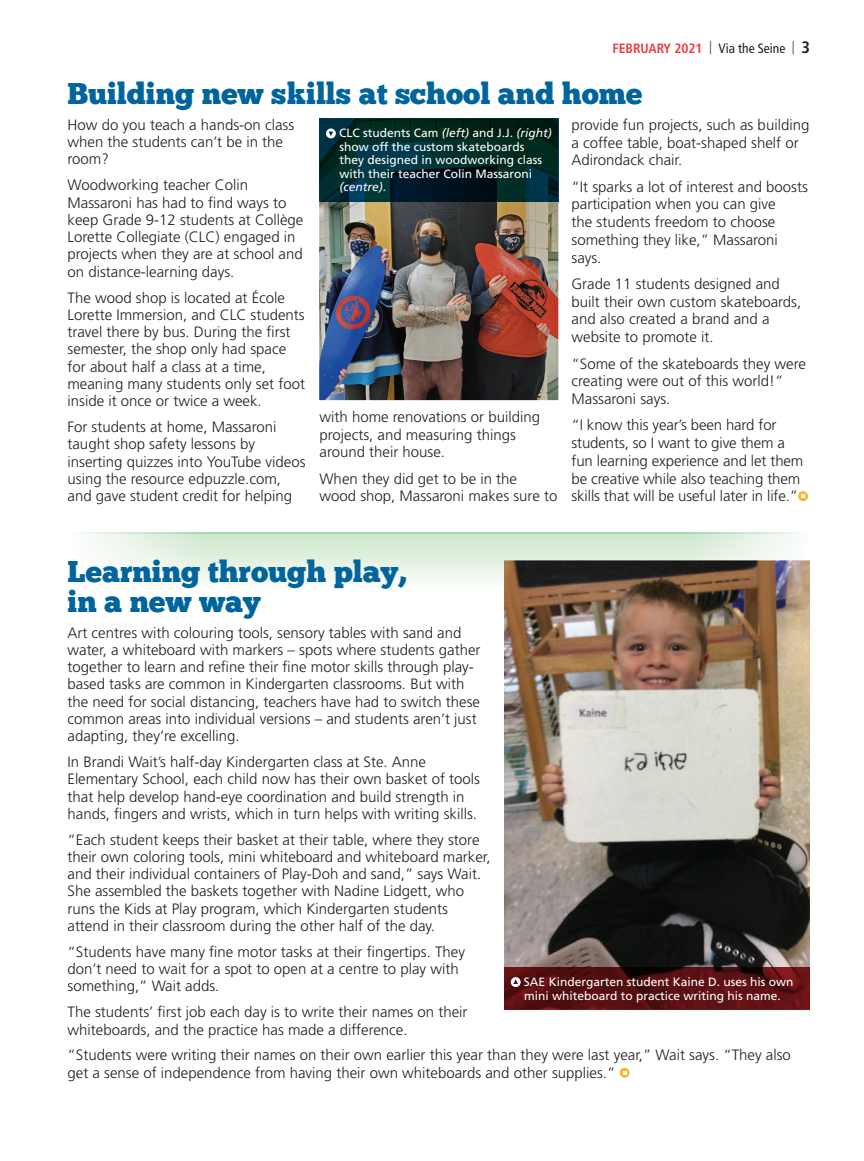
<style>
.page{position:relative;width:864px;height:1161px;background:#fff}
.page>*{position:absolute;margin:0;border:0;box-sizing:border-box;transform-origin:0 0}
.t1{font:30px/30px "Chunk Five";color:#01649c}
.t2{font:300 15px/17.2px "Frutiger LT Std";color:#231f20}
.t3{font:700 condensed 13.5px "Frutiger LT Std";color:#ee3a41}
.t4{font:12px/13.5px "Frutiger LT Std";color:#fff}
.s1{font-weight:300;color:#231f20}
.s2{font-weight:400;color:#231f20}
.s3{font-size:16.5px;color:#231f20}
.s4{font-style:italic}
</style>
<div class="page">
<svg style="left:798px;top:491px;width:10px;height:10px"></svg>
<svg style="left:97px;top:534px;width:693px;height:47px"></svg>
<svg style="left:80px;top:532px;width:722px;height:2px"></svg>
<svg style="left:620px;top:1068px;width:10px;height:10px"></svg>
<img style="left:319px;top:202px;width:239px;height:198px">
<svg style="left:319px;top:118px;width:239px;height:84px;background:#002829"></svg>
<svg style="left:326px;top:128px;width:10px;height:10px"></svg>
<img style="left:504px;top:560px;width:306px;height:407px">
<svg style="left:504px;top:967px;width:306px;height:43px;background:#560f12"></svg>
<svg style="left:511px;top:977px;width:10px;height:10px"></svg>
<p class="t3" style="left:613px;top:40px;width:199px">FEBRUARY 2021 <span class="s1">|</span> <span class="s2">Via the Seine</span> <span class="s1">|</span> <span class="s3">3</span></p>
<h1 class="t1" style="left:68px;top:78px;width:576px">Building new skills at school and home</h1>
<p class="t2" style="left:68px;top:116px;width:228px">How do you teach a hands-on class when the students can’t be in the room?</p>
<p class="t2" style="left:68px;top:177px;width:237px">Woodworking teacher Colin<br>Massaroni has had to find ways to keep Grade 9-12 students at Collège<br>Lorette Collegiate (CLC) engaged in projects when they are at school and on distance-learning days.</p>
<p class="t2" style="left:68px;top:289px;width:239px">The wood shop is located at École Lorette Immersion, and CLC students travel there by bus. During the first semester, the shop only had space for about half a class at a time, meaning many students only set foot inside it once or twice a week.</p>
<p class="t2" style="left:68px;top:419px;width:240px">For students at home, Massaroni taught shop safety lessons by inserting quizzes into YouTube videos using the resource edpuzzle.com, and gave student credit for helping</p>
<p class="t2" style="left:320px;top:409px;width:222px">with home renovations or building projects, and measuring things around their house.</p>
<p class="t4" style="left:339px;top:127px;width:214px">CLC students Cam <span class="s4">(left)</span> and J.J. <span class="s4">(right) </span>show off the custom skateboards they designed in woodworking class with their teacher Colin Massaroni <span class="s4">(centre)</span>.</p>
<p class="t2" style="left:320px;top:470px;width:239px">When they did get to be in the wood shop, Massaroni makes sure to</p>
<p class="t2" style="left:572px;top:116px;width:239px;line-height:17.7px">provide fun projects, such as building a coffee table, boat-shaped shelf or<br>Adirondack chair.</p>
<p class="t2" style="left:572px;top:178px;width:238px;line-height:17.7px">“It sparks a lot of interest and boosts participation when you can give<br>the students freedom to choose something they like,” Massaroni says.</p>
<p class="t2" style="left:572px;top:275px;width:231px;line-height:17.7px">Grade 11 students designed and built their own custom skateboards, and also created a brand and a website to promote it.</p>
<p class="t2" style="left:572px;top:355px;width:236px;line-height:17.7px">“Some of the skateboards they were creating were out of this world!”<br>Massaroni says.</p>
<p class="t2" style="left:572px;top:417px;width:233px;line-height:17.7px">“I know this year’s been hard for students, so I want to give them a fun learning experience and let them be creative while also teaching them skills that will be useful later in life.”</p>
<h1 class="t1" style="left:68px;top:556px;width:340px">Learning through play, in a new way</h1>
<p class="t2" style="left:68px;top:624px;width:415px">Art centres with colouring tools, sensory tables with sand and water, a whiteboard with markers – spots where students gather together to learn and refine their fine motor skills through play&shy;based tasks are common in Kindergarten classrooms. But with the need for social distancing, teachers have had to switch these common areas into individual versions – and students aren’t just adapting, they’re excelling.</p>
<p class="t2" style="left:68px;top:754px;width:414px">In Brandi Wait’s half-day Kindergarten class at Ste. Anne Elementary School, each child now has their own basket of tools that help develop hand-eye coordination and build strength in hands, fingers and wrists, which in turn helps with writing skills.</p>
<p class="t2" style="left:68px;top:831px;width:425px">“Each student keeps their basket at their table, where they store their own coloring tools, mini whiteboard and whiteboard marker, and their individual containers of Play-Doh and sand,” says Wait.<br>She assembled the baskets together with Nadine Lidgett, who runs the Kids at Play program, which Kindergarten students attend in their classroom during the other half of the day.</p>
<p class="t2" style="left:68px;top:943px;width:399px">“Students have many fine motor tasks at their fingertips. They don’t need to wait for a spot to open at a centre to play with something,” Wait adds.</p>
<p class="t2" style="left:68px;top:1004px;width:402px">The students’ first job each day is to write their names on their whiteboards, and the practice has made a difference.</p>
<p class="t2" style="left:68px;top:1047px;width:725px">“Students were writing their names on their own earlier this year than they were last year,” Wait says. “They also get a sense of independence from having their own whiteboards and other supplies.”</p>
<p class="t4" style="left:524px;top:975px;width:271px">SAE Kindergarten student Kaine D. uses his own mini whiteboard to practice writing his name.</p>
</div>
